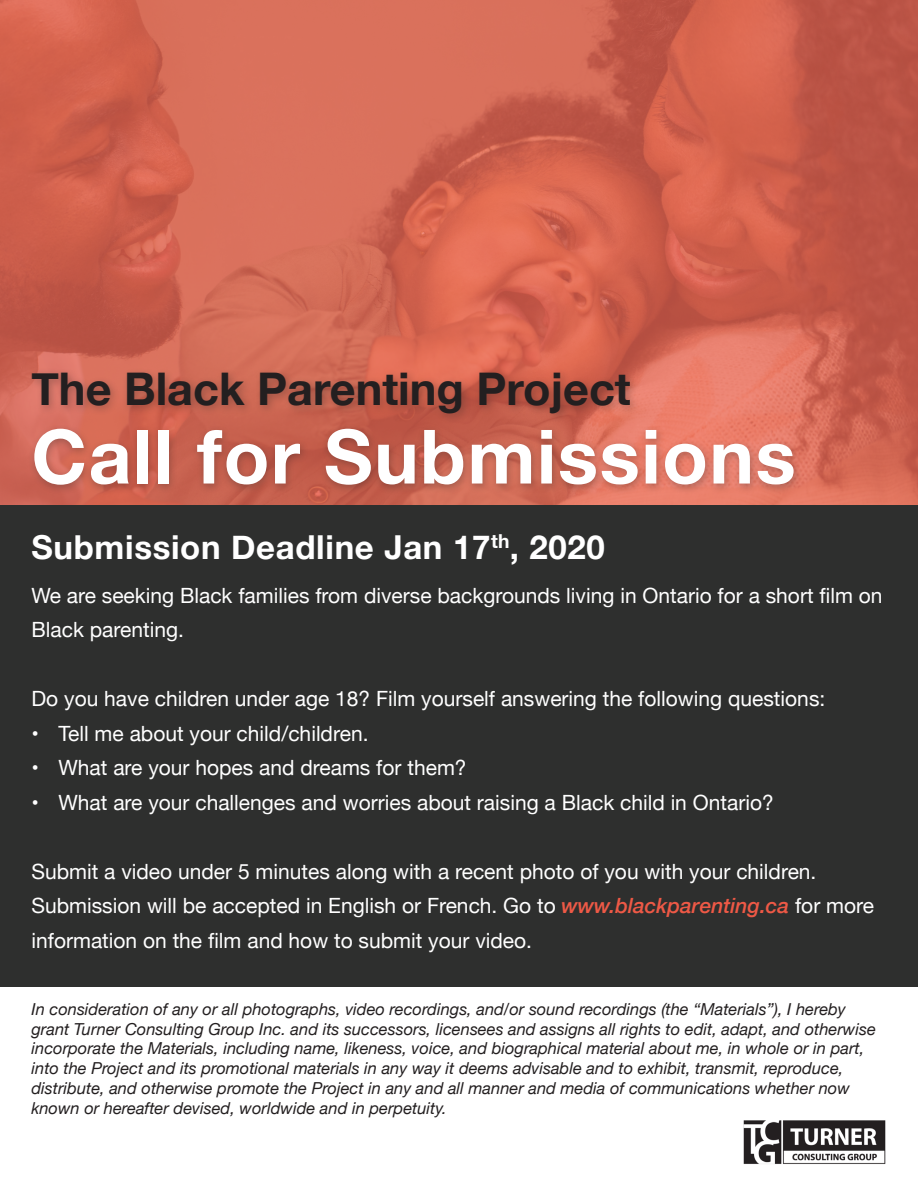
<style>
.page{position:relative;width:918px;height:1188px;background:#fff}
.page>*{position:absolute;margin:0;border:0;box-sizing:border-box;transform-origin:0 0}
.t1{font:700 75px "Helvetica Neue";letter-spacing:.02em;color:#fff}
.t2{font:700 45px "Helvetica Neue";color:#231f20}
.t3{font:700 33px "Helvetica Neue";letter-spacing:.02em;color:#fff}
.t4{font:21px/34.5px "Helvetica Neue";color:#fff}
.t5{font:italic 16.5px/19.8px "Helvetica Neue";color:#231f20}
.s1{font-weight:500;font-style:italic;color:#ee5946}
</style>
<div class="page">
<svg style="left:0;top:0;width:918px;height:505px;background:#d16551"></svg>
<div style="left:27px;top:368px;width:614px;height:56px;background:#231f20;opacity:.3"></div>
<div style="left:28px;top:423px;width:775px;height:73px;background:#231f20;opacity:.3"></div>
<img style="left:743px;top:1120px;width:143px;height:44px">
<div style="left:0;top:505px;width:918px;height:481px;background:#2e2f2e"></div>
<p class="t2" style="left:32px;top:353px;width:601px">The Black Parenting Project</p>
<p class="t1" style="left:32px;top:398px;width:766px">Call for Submissions</p>
<p class="t3" style="left:32px;top:522px;width:575px">Submission Deadline Jan 17<sup>th</sup>, 2020</p>
<p class="t4" style="left:32px;top:579px;width:853px">We are seeking Black families from diverse backgrounds living in Ontario for a short film on<br>Black parenting.</p>
<p class="t4" style="left:32px;top:683px;width:795px">Do you have children under age 18? Film yourself answering the following questions:</p>
<p class="t4" style="left:32px;top:717px;width:339px">• Tell me about your child/children.</p>
<p class="t4" style="left:32px;top:752px;width:437px">• What are your hopes and dreams for them?</p>
<p class="t4" style="left:32px;top:786px;width:744px">• What are your challenges and worries about raising a Black child in Ontario?</p>
<p class="t4" style="left:32px;top:855px;width:786px">Submit a video under 5 minutes along with a recent photo of you with your children.</p>
<p class="t4" style="left:32px;top:890px;width:844px">Submission will be accepted in English or French. Go to <span class="s1">www.blackparenting.ca</span> for more</p>
<p class="t4" style="left:32px;top:924px;width:502px">information on the film and how to submit your video.</p>
<p class="t5" style="left:32px;top:1000px;width:846px">In consideration of any or all photographs, video recordings, and/or sound recordings (the “Materials”), I hereby grant Turner Consulting Group Inc. and its successors, licensees and assigns all rights to edit, adapt, and otherwise</p>
<p class="t5" style="left:32px;top:1040px;width:834px">incorporate the Materials, including name, likeness, voice, and biographical material about me, in whole or in part, into the Project and its promotional materials in any way it deems advisable and to exhibit, transmit, reproduce,</p>
<p class="t5" style="left:32px;top:1079px;width:820px">distribute, and otherwise promote the Project in any and all manner and media of communications whether now known or hereafter devised, worldwide and in perpetuity.</p>
</div>
